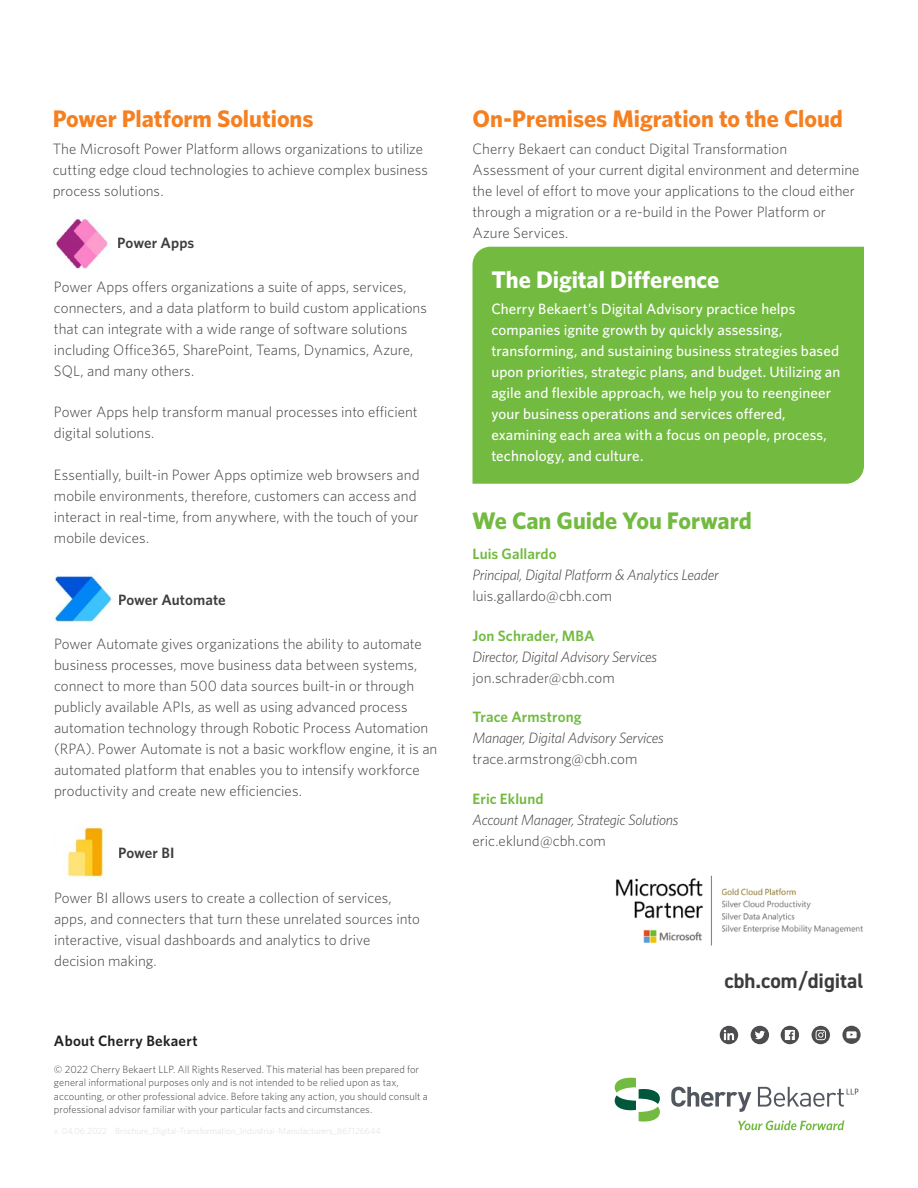
<style>
.page{position:relative;width:918px;height:1188px;background:#fff}
.page>*{position:absolute;margin:0;border:0;box-sizing:border-box;transform-origin:0 0}
.t1{font:700 24px "Whitney";color:#f58021}
.t2{font:700 24px "Whitney";color:#fff}
.t3{font:700 24px "Whitney";color:#72ba40}
.t4{font:700 21px "DIN2014";color:#3c3c3d}
.t5{font:300 15px/21px "Whitney";color:#3e3e3f}
.t6{font:500 15px/21px "Whitney";letter-spacing:.005em;color:#fff}
.t7{font:italic 300 15px "Whitney";letter-spacing:-.02em;color:#3e3e3f}
.t8{font:600 15px "Whitney";letter-spacing:.005em;color:#72ba40}
.t9{font:600 15px "Whitney";color:#3e3e3f}
.t10{font:600 15px "Whitney";letter-spacing:.02em;color:#231f20}
.t11{font:300 10.5px/13.5px "Whitney";letter-spacing:.005em;color:#3e3e3f}
</style>
<div class="page">
<svg style="left:720px;top:1026px;width:18px;height:18px"></svg>
<svg style="left:751px;top:1026px;width:18px;height:18px"></svg>
<svg style="left:812px;top:1026px;width:18px;height:18px"></svg>
<svg style="left:842px;top:1026px;width:19px;height:18px"></svg>
<svg style="left:781px;top:1026px;width:18px;height:18px"></svg>
<svg style="left:671px;top:1087px;width:80px;height:25px"></svg>
<svg style="left:615px;top:1077px;width:45px;height:45px"></svg>
<svg style="left:758px;top:1087px;width:100px;height:20px"></svg>
<svg style="left:738px;top:1120px;width:106px;height:10px"></svg>
<div style="left:472px;top:247px;width:392px;height:237px;background:#72ba40"></div>
<img style="left:54px;top:218px;width:54px;height:51px">
<img style="left:55px;top:576px;width:57px;height:50px">
<img style="left:67px;top:827px;width:37px;height:51px">
<img style="left:616px;top:875px;width:247px;height:71px">
<h1 class="t1" style="left:53px;top:103px;width:262px">Power Platform Solutions</h1>
<p class="t5" style="left:53px;top:137px;width:377px">The Microsoft Power Platform allows organizations to utilize cutting edge cloud technologies to achieve complex business process solutions.</p>
<p class="t9" style="left:117px;top:233px;width:79px">Power Apps</p>
<p class="t5" style="left:54px;top:276px;width:374px">Power Apps offers organizations a suite of apps, services, connecters, and a data platform to build custom applications that can integrate with a wide range of software solutions including Office365, SharePoint, Teams, Dynamics, Azure, SQL, and many others.</p>
<p class="t5" style="left:54px;top:401px;width:365px">Power Apps help transform manual processes into efficient digital solutions.</p>
<p class="t5" style="left:54px;top:463px;width:367px">Essentially, built-in Power Apps optimize web browsers and mobile environments, therefore, customers can access and interact in real-time, from anywhere, with the touch of your mobile devices.</p>
<p class="t9" style="left:118px;top:590px;width:109px">Power Automate</p>
<p class="t5" style="left:54px;top:633px;width:385px">Power Automate gives organizations the ability to automate business processes, move business data between systems, connect to more than 500 data sources built-in or through publicly available APIs, as well as using advanced process automation technology through Robotic Process Automation (RPA). Power Automate is not a basic workflow engine, it is an automated platform that enables you to intensify workforce productivity and create new efficiencies.</p>
<p class="t9" style="left:118px;top:843px;width:58px">Power BI</p>
<p class="t5" style="left:54px;top:886px;width:367px">Power BI allows users to create a collection of services, apps, and connecters that turn these unrelated sources into interactive, visual dashboards and analytics to drive decision making.</p>
<p class="t10" style="left:54px;top:1031px;width:145px">About Cherry Bekaert</p>
<p class="t11" style="left:54px;top:1062px;width:375px">© 2022 Cherry Bekaert LLP. All Rights Reserved. This material has been prepared for general informational purposes only and is not intended to be relied upon as tax, accounting, or other professional advice. Before taking any action, you should consult a professional advisor familiar with your particular facts and circumstances.</p>
<h1 class="t1" style="left:472px;top:103px;width:372px">On-Premises Migration to the Cloud</h1>
<p class="t5" style="left:472px;top:137px;width:389px">Cherry Bekaert can conduct Digital Transformation Assessment of your current digital environment and determine the level of effort to move your applications to the cloud either through a migration or a re-build in the Power Platform or Azure Services.</p>
<h1 class="t2" style="left:491px;top:263px;width:230px">The Digital Difference</h1>
<p class="t6" style="left:491px;top:298px;width:351px">Cherry Bekaert’s Digital Advisory practice helps companies ignite growth by quickly assessing, transforming, and sustaining business strategies based upon priorities, strategic plans, and budget. Utilizing an agile and flexible approach, we help you to reengineer your business operations and services offered, examining each area with a focus on people, process, technology, and culture.</p>
<h1 class="t3" style="left:472px;top:505px;width:281px">We Can Guide You Forward</h1>
<p class="t8" style="left:473px;top:543px;width:86px">Luis Gallardo</p>
<p class="t7" style="left:473px;top:564px;width:248px">Principal, Digital Platform &amp; Analytics Leader</p>
<p class="t5" style="left:473px;top:584px;width:141px">luis.gallardo@cbh.com</p>
<p class="t8" style="left:472px;top:625px;width:123px">Jon Schrader, MBA</p>
<p class="t7" style="left:472px;top:646px;width:186px">Director, Digital Advisory Services</p>
<p class="t5" style="left:472px;top:666px;width:144px">jon.schrader@cbh.com</p>
<p class="t8" style="left:472px;top:707px;width:110px">Trace Armstrong</p>
<p class="t7" style="left:472px;top:728px;width:193px">Manager, Digital Advisory Services</p>
<p class="t5" style="left:472px;top:748px;width:166px">trace.armstrong@cbh.com</p>
<p class="t8" style="left:472px;top:789px;width:73px">Eric Eklund</p>
<p class="t7" style="left:472px;top:810px;width:208px">Account Manager, Strategic Solutions</p>
<p class="t5" style="left:472px;top:830px;width:135px">eric.eklund@cbh.com</p>
<h2 class="t4" style="left:724px;top:967px;width:141px">cbh.com/digital</h2>
</div>
